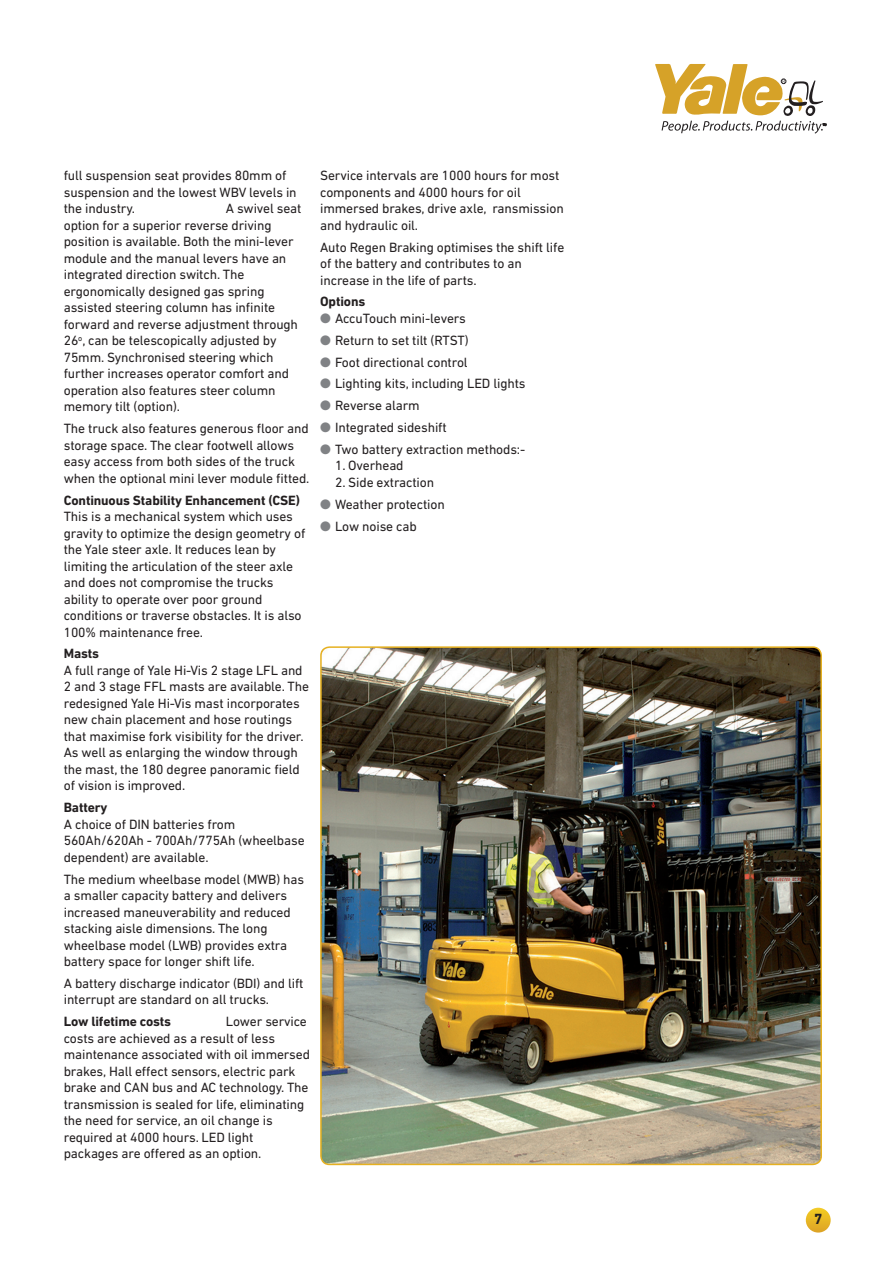
<style>
.page{position:relative;width:893px;height:1263px;background:#fff}
.page>*{position:absolute;margin:0;border:0;box-sizing:border-box;transform-origin:0 0}
.t1{font:700 15px "DIN Next LT Pro";color:#231f20}
.t2{font:13.65px/16.5px "DIN Next LT Pro";letter-spacing:-.01em;color:#231f20}
.t3{font:700 13.65px "DIN Next LT Pro";letter-spacing:-.01em;color:#231f20}
.s1{font-weight:700}
.s2{color:#808285}
</style>
<div class="page">
<div style="left:806px;top:1208px;width:25px;height:24px;background:linear-gradient(to bottom,#f4cc20,#dea728);border-radius:12px"></div>
<svg style="left:655px;top:64px;width:171px;height:70px"></svg>
<img style="left:321px;top:649px;width:500px;height:515px">
<div style="left:320px;top:646px;width:502px;height:519px;border:2px solid #e6b120;border-radius:9px"></div>
<p class="t2" style="left:64px;top:167px;width:234px">full suspension seat provides 80mm of suspension and the lowest WBV levels in the industry.</p>
<p class="t2" style="left:64px;top:200px;width:239px;text-indent:162px">A swivel seat option for a superior reverse driving position is available. Both the mini-lever module and the manual levers have an integrated direction switch. The ergonomically designed gas spring assisted steering column has infinite forward and reverse adjustment through 26<sup>o</sup>, can be telescopically adjusted by 75mm. Synchronised steering which further increases operator comfort and operation also features steer column memory tilt (option).</p>
<p class="t2" style="left:64px;top:420px;width:247px">The truck also features generous floor and storage space. The clear footwell allows easy access from both sides of the truck when the optional mini lever module fitted.</p>
<p class="t2" style="left:64px;top:491px;width:243px"><span class="s1">Continuous Stability Enhancement (CSE)<br></span>This is a mechanical system which uses gravity to optimize the design geometry of the Yale steer axle. It reduces lean by limiting the articulation of the steer axle and does not compromise the trucks ability to operate over poor ground conditions or traverse obstacles. It is also 100% maintenance free.</p>
<p class="t2" style="left:64px;top:645px;width:247px"><span class="s1">Masts<br></span>A full range of Yale Hi-Vis 2 stage LFL and 2 and 3 stage FFL masts are available. The redesigned Yale Hi-Vis mast incorporates new chain placement and hose routings that maximise fork visibility for the driver.<br>As well as enlarging the window through the mast, the 180 degree panoramic field of vision is improved.</p>
<p class="t2" style="left:64px;top:799px;width:242px"><span class="s1">Battery<br></span>A choice of DIN batteries from<br>560Ah/620Ah - 700Ah/775Ah (wheelbase dependent) are available.</p>
<p class="t2" style="left:64px;top:870px;width:242px">The medium wheelbase model (MWB) has a smaller capacity battery and delivers increased maneuverability and reduced stacking aisle dimensions. The long wheelbase model (LWB) provides extra battery space for longer shift life.</p>
<p class="t2" style="left:64px;top:975px;width:241px">A battery discharge indicator (BDI) and lift interrupt are standard on all trucks.</p>
<p class="t3" style="left:64px;top:1013px;width:109px">Low lifetime costs</p>
<p class="t2" style="left:64px;top:1013px;width:248px;text-indent:162px">Lower service costs are achieved as a result of less maintenance associated with oil immersed brakes, Hall effect sensors, electric park brake and CAN bus and AC technology. The transmission is sealed for life, eliminating the need for service, an oil change is required at 4000 hours. LED light packages are offered as an option.</p>
<p class="t2" style="left:320px;top:167px;width:245px">Service intervals are 1000 hours for most components and 4000 hours for oil immersed brakes, drive axle, ransmission and hydraulic oil.</p>
<p class="t2" style="left:320px;top:239px;width:246px">Auto Regen Braking optimises the shift life of the battery and contributes to an increase in the life of parts.</p>
<p class="t3" style="left:320px;top:294px;width:47px">Options</p>
<p class="t2" style="left:320px;top:310px;width:147px"><span class="s2">●</span> AccuTouch mini-levers</p>
<p class="t2" style="left:320px;top:332px;width:150px"><span class="s2">●</span> Return to set tilt (RTST)</p>
<p class="t2" style="left:320px;top:354px;width:149px"><span class="s2">●</span> Foot directional control</p>
<p class="t2" style="left:320px;top:375px;width:207px"><span class="s2">●</span> Lighting kits, including LED lights</p>
<p class="t2" style="left:320px;top:397px;width:101px"><span class="s2">●</span> Reverse alarm</p>
<p class="t2" style="left:320px;top:419px;width:128px"><span class="s2">●</span> Integrated sideshift</p>
<p class="t2" style="left:320px;top:441px;width:207px"><span class="s2">●</span> Two battery extraction methods:-</p>
<p class="t2" style="left:335px;top:457px;width:70px">1. Overhead</p>
<p class="t2" style="left:335px;top:474px;width:101px">2. Side extraction</p>
<p class="t2" style="left:320px;top:496px;width:126px"><span class="s2">●</span> Weather protection</p>
<p class="t2" style="left:320px;top:517px;width:98px"><span class="s2">●</span> Low noise cab</p>
<p class="t1" style="left:814px;top:1210px;width:10px">7</p>
</div>
